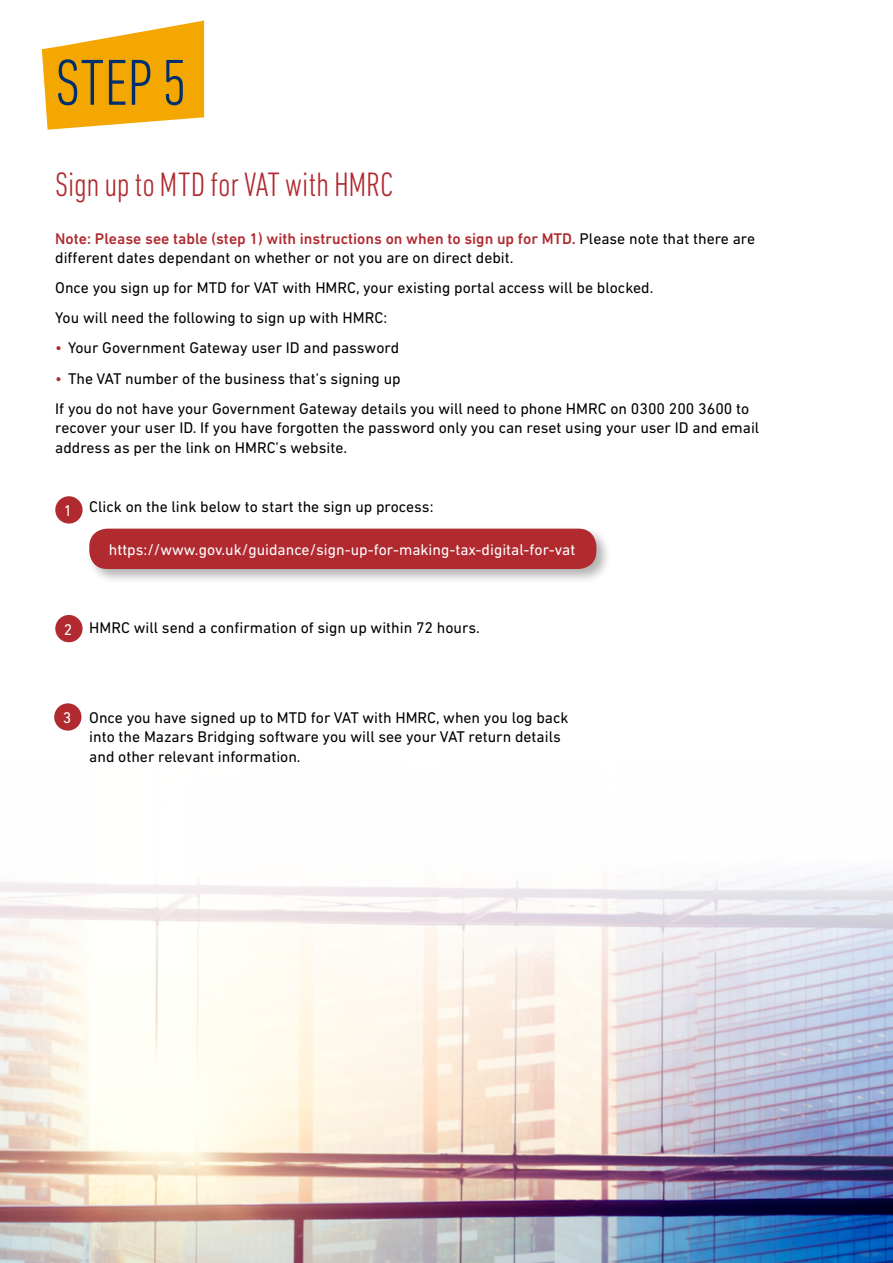
<style>
.page{position:relative;width:893px;height:1263px;background:#fff}
.page>*{position:absolute;margin:0;border:0;box-sizing:border-box;transform-origin:0 0}
.t1{font:300 condensed 66px "DIN Next LT Pro";color:#002f6e}
.t2{font:300 condensed 34.5px "DIN Next LT Pro";letter-spacing:-.005em;color:#b02a2f}
.t3{font:15.75px/19.5px "DIN Next LT Pro";color:#000}
.t4{font:15.75px "DIN Next LT Pro";color:#fff}
.s1{font-weight:500;color:#b02a2f}
.s2{color:#b02a2f}
</style>
<div class="page">
<svg style="left:42px;top:21px;width:162px;height:109px"></svg>
<div style="left:86px;top:525px;width:526px;height:59px;background:#000;opacity:.3"></div>
<div style="left:89px;top:529px;width:507px;height:40px;background:#b02a2f;border-radius:18px"></div>
<div style="left:55px;top:496px;width:28px;height:27px;background:#b02a2f;border-radius:50%"></div>
<div style="left:55px;top:615px;width:28px;height:27px;background:#b02a2f;border-radius:50%"></div>
<img style="left:0;top:872px;width:893px;height:391px">
<div style="left:54px;top:703px;width:27px;height:28px;background:#b02a2f;border-radius:50%"></div>
<h1 class="t1" style="left:55px;top:45px;width:133px">STEP 5</h1>
<h2 class="t2" style="left:55px;top:165px;width:339px">Sign up to MTD for VAT with HMRC</h2>
<p class="t3" style="left:55px;top:228px;width:701px"><span class="s1">Note: Please see table (step 1) with instructions on when to sign up for MTD.</span> Please note that there are different dates dependant on whether or not you are on direct debit.</p>
<p class="t3" style="left:55px;top:273px;width:600px;line-height:30.2px">Once you sign up for MTD for VAT with HMRC, your existing portal access will be blocked.<br>You will need the following to sign up with HMRC:</p>
<p class="t3" style="left:55px;top:338px;width:345px"><span class="s2">•</span> Your Government Gateway user ID and password</p>
<p class="t3" style="left:55px;top:363px;width:695px;line-height:30.2px"><span class="s2">•</span> The VAT number of the business that’s signing up<br>If you do not have your Government Gateway details you will need to phone HMRC on 0300 200 3600 to</p>
<p class="t3" style="left:55px;top:418px;width:705px">recover your user ID. If you have forgotten the password only you can reset using your user ID and email address as per the link on HMRC’s website.</p>
<p class="t4" style="left:64px;top:501px;width:10px">1</p>
<p class="t3" style="left:89px;top:497px;width:346px">Click on the link below to start the sign up process:</p>
<p class="t4" style="left:109px;top:540px;width:468px">https://www.gov.uk/guidance/sign-up-for-making-tax-digital-for-vat</p>
<p class="t4" style="left:64px;top:620px;width:10px">2</p>
<p class="t3" style="left:89px;top:617px;width:392px">HMRC will send a confirmation of sign up within 72 hours.</p>
<p class="t4" style="left:63px;top:708px;width:10px">3</p>
<p class="t3" style="left:89px;top:708px;width:481px">Once you have signed up to MTD for VAT with HMRC, when you log back into the Mazars Bridging software you will see your VAT return details and other relevant information.</p>
</div>
